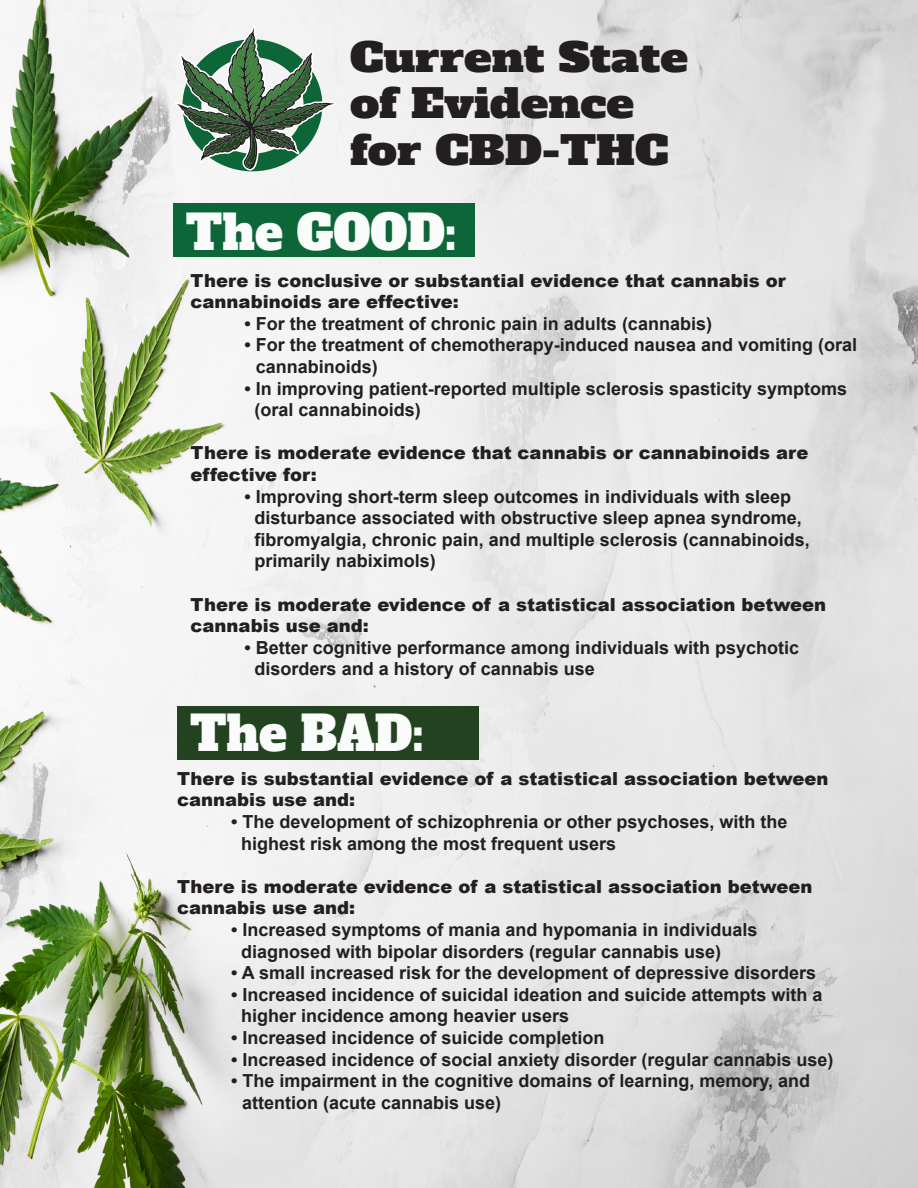
<style>
.page{position:relative;width:918px;height:1188px;background:#fff}
.page>*{position:absolute;margin:0;border:0;box-sizing:border-box;transform-origin:0 0}
.t1{font:47.1px "Alfa Slab One";color:#fafbfb}
.t2{font:38.7px/46.5px "Alfa Slab One";color:#231f20;scale:1.2 1}
.t3{font:700 18px/21.6px "Arial";color:#231f20}
.t4{font:900 18px/21.6px "Arial";color:#231f20}
</style>
<div class="page">
<img style="left:0;top:0;width:918px;height:1188px">
<svg style="left:171px;top:0;width:167px;height:172px"></svg>
<div style="left:173px;top:203px;width:302px;height:54px;background:#0c6638"></div>
<div style="left:177px;top:706px;width:302px;height:54px;background:#23421f"></div>
<h2 class="t2" style="left:350px;top:31px;width:283px">Current State of Evidence for CBD-THC</h2>
<h1 class="t1" style="left:186px;top:191px;width:272px">The GOOD:</h1>
<p class="t4" style="left:191px;top:269px;width:597px">There is conclusive or substantial evidence that cannabis or cannabinoids are effective:</p>
<p class="t3" style="left:245px;top:313px;width:469px">• For the treatment of chronic pain in adults (cannabis)</p>
<p class="t3" style="left:256px;top:335px;width:603px;text-indent:-11px">• For the treatment of chemotherapy-induced nausea and vomiting (oral cannabinoids)</p>
<p class="t3" style="left:255px;top:378px;width:594px;text-indent:-10px">• In improving patient-reported multiple sclerosis spasticity symptoms (oral cannabinoids)</p>
<p class="t4" style="left:191px;top:442px;width:619px">There is moderate evidence that cannabis or cannabinoids are effective for:</p>
<p class="t3" style="left:255px;top:486px;width:557px;text-indent:-10px">• Improving short-term sleep outcomes in individuals with sleep disturbance associated with obstructive sleep apnea syndrome, fibromyalgia, chronic pain, and multiple sclerosis (cannabinoids, primarily nabiximols)</p>
<p class="t4" style="left:191px;top:593px;width:637px">There is moderate evidence of a statistical association between cannabis use and:</p>
<p class="t3" style="left:255px;top:637px;width:546px;text-indent:-10px">• Better cognitive performance among individuals with psychotic disorders and a history of cannabis use</p>
<h1 class="t1" style="left:190px;top:693px;width:235px">The BAD:</h1>
<p class="t4" style="left:177px;top:767px;width:653px">There is substantial evidence of a statistical association between cannabis use and:</p>
<p class="t3" style="left:241px;top:811px;width:548px;text-indent:-10px">• The development of schizophrenia or other psychoses, with the highest risk among the most frequent users</p>
<p class="t4" style="left:177px;top:875px;width:637px">There is moderate evidence of a statistical association between cannabis use and:</p>
<p class="t3" style="left:241px;top:919px;width:518px;text-indent:-10px">• Increased symptoms of mania and hypomania in individuals diagnosed with bipolar disorders (regular cannabis use)</p>
<p class="t3" style="left:231px;top:962px;width:587px">• A small increased risk for the development of depressive disorders</p>
<p class="t3" style="left:241px;top:984px;width:583px;text-indent:-10px">• Increased incidence of suicidal ideation and suicide attempts with a higher incidence among heavier users</p>
<p class="t3" style="left:231px;top:1027px;width:375px">• Increased incidence of suicide completion</p>
<p class="t3" style="left:231px;top:1049px;width:604px">• Increased incidence of social anxiety disorder (regular cannabis use)</p>
<p class="t3" style="left:242px;top:1070px;width:570px;text-indent:-11px">• The impairment in the cognitive domains of learning, memory, and attention (acute cannabis use)</p>
</div>
